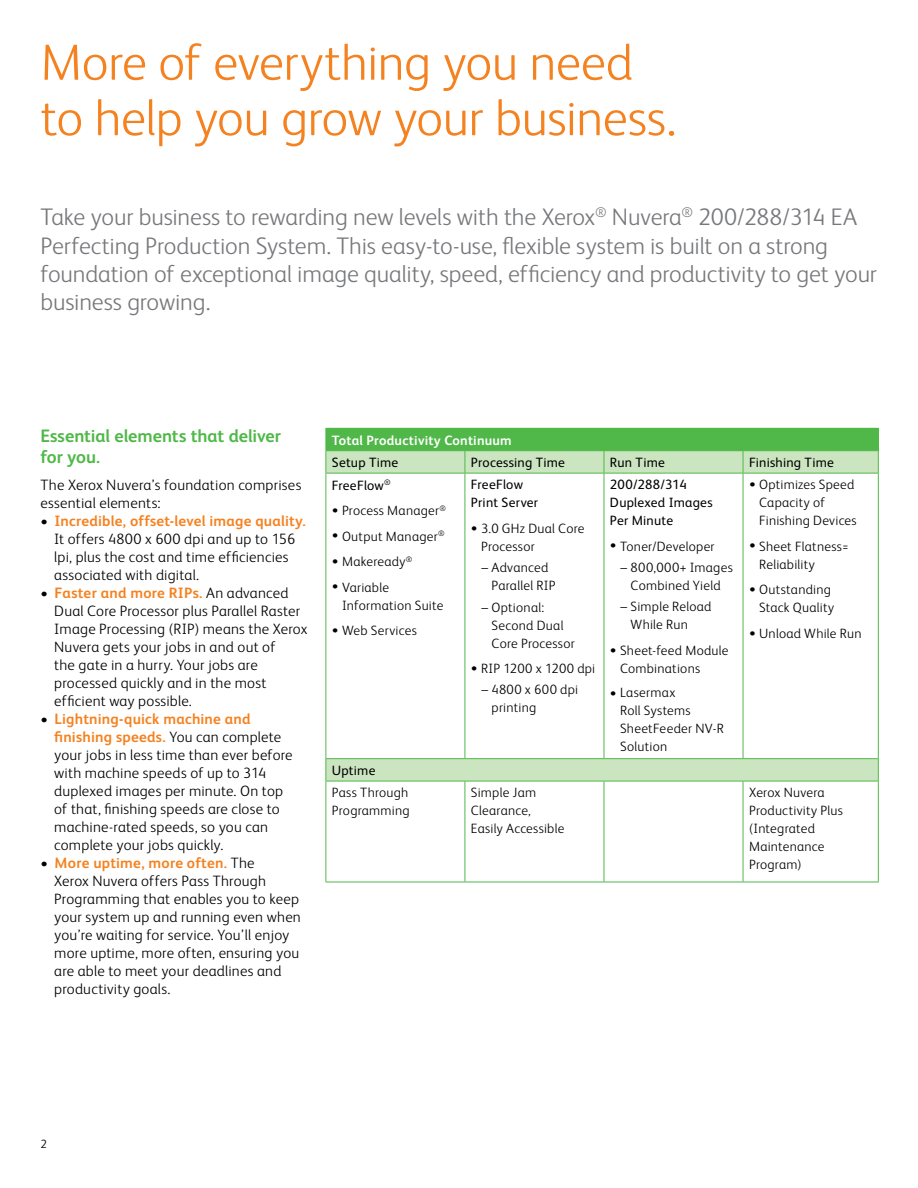
<style>
.page{position:relative;width:918px;height:1188px;background:#fff}
.page>*{position:absolute;margin:0;border:0;box-sizing:border-box;transform-origin:0 0}
.t1{font:300 51px/55.5px "Xerox Sans";letter-spacing:-.01em;color:#f58220}
.t2{font:300 24px/28.5px "Xerox Sans";letter-spacing:-.005em;color:#77787b}
.t3{font:700 18px/21px "Xerox Sans";letter-spacing:-.005em;color:#50b848}
.t4{font:300 15px/18px "Xerox Sans";letter-spacing:.015em;color:#000}
.t5{font:300 13.5px/18px "Xerox Sans";letter-spacing:.02em;color:#000}
.t6{font:13.5px/18px "Xerox Sans";letter-spacing:.015em;color:#000}
.t7{font:700 13.5px "Xerox Sans";letter-spacing:.015em;color:#fff}
.t8{font:300 12px "Xerox Sans";color:#000}
.s1{font-weight:700}
.s2{font-weight:700;color:#f58220}
</style>
<div class="page">
<div style="left:326px;top:428px;width:552px;height:23px;background:#50b848"></div>
<svg style="left:327px;top:451px;width:551px;height:330px"></svg>
<hr style="left:743px;top:428px;width:136px;height:1px;background:#50b848">
<svg style="left:326px;top:451px;width:1px;height:22px"></svg>
<svg style="left:465px;top:451px;width:1px;height:22px"></svg>
<svg style="left:604px;top:451px;width:1px;height:22px"></svg>
<svg style="left:743px;top:451px;width:1px;height:22px"></svg>
<svg style="left:878px;top:429px;width:1px;height:44px"></svg>
<hr style="left:326px;top:473px;width:139px;height:1px;background:#50b848">
<hr style="left:326px;top:473px;width:1px;height:285px;background:#50b848">
<hr style="left:465px;top:473px;width:139px;height:1px;background:#50b848">
<hr style="left:465px;top:473px;width:1px;height:285px;background:#50b848">
<hr style="left:604px;top:473px;width:139px;height:1px;background:#50b848">
<hr style="left:604px;top:473px;width:1px;height:285px;background:#50b848">
<hr style="left:743px;top:473px;width:136px;height:1px;background:#50b848">
<hr style="left:743px;top:473px;width:1px;height:285px;background:#50b848">
<hr style="left:878px;top:473px;width:1px;height:285px;background:#50b848">
<hr style="left:326px;top:758px;width:139px;height:1px;background:#50b848">
<svg style="left:326px;top:759px;width:1px;height:22px"></svg>
<hr style="left:465px;top:758px;width:139px;height:1px;background:#50b848">
<hr style="left:604px;top:758px;width:139px;height:1px;background:#50b848">
<hr style="left:743px;top:758px;width:136px;height:1px;background:#50b848">
<svg style="left:878px;top:759px;width:1px;height:22px"></svg>
<hr style="left:326px;top:781px;width:139px;height:1px;background:#50b848">
<hr style="left:326px;top:781px;width:1px;height:101px;background:#50b848">
<hr style="left:465px;top:781px;width:139px;height:1px;background:#50b848">
<hr style="left:465px;top:781px;width:1px;height:101px;background:#50b848">
<hr style="left:604px;top:781px;width:139px;height:1px;background:#50b848">
<hr style="left:604px;top:781px;width:1px;height:101px;background:#50b848">
<hr style="left:743px;top:781px;width:136px;height:1px;background:#50b848">
<hr style="left:743px;top:781px;width:1px;height:101px;background:#50b848">
<hr style="left:878px;top:781px;width:1px;height:101px;background:#50b848">
<hr style="left:326px;top:882px;width:139px;height:1px;background:#50b848">
<hr style="left:465px;top:882px;width:139px;height:1px;background:#50b848">
<hr style="left:604px;top:882px;width:139px;height:1px;background:#50b848">
<hr style="left:743px;top:882px;width:136px;height:1px;background:#50b848">
<h1 class="t1" style="left:40px;top:32px;width:637px">More of everything you need to help you grow your business.</h1>
<p class="t2" style="left:40px;top:201px;width:838px">Take your business to rewarding new levels with the Xerox<sup>®</sup> Nuvera<sup>®</sup> 200/288/314 EA Perfecting Production System. This easy-to-use, flexible system is built on a strong foundation of exceptional image quality, speed, efficiency and productivity to get your business growing.</p>
<p class="t3" style="left:40px;top:424px;width:242px">Essential elements that deliver for you.</p>
<p class="t4" style="left:40px;top:475px;width:262px">The Xerox Nuvera’s foundation comprises essential elements:</p>
<p class="t4" style="left:54px;top:511px;width:253px;text-indent:-14px"><span class="s1">•</span> <span class="s2">Incredible, offset-level image quality.<br></span>It offers 4800 x 600 dpi and up to 156 lpi, plus the cost and time efficiencies associated with digital.</p>
<p class="t4" style="left:54px;top:583px;width:255px;text-indent:-14px"><span class="s1">•</span> <span class="s2">Faster and more RIPs.</span> An advanced Dual Core Processor plus Parallel Raster Image Processing (RIP) means the Xerox Nuvera gets your jobs in and out of<br>the gate in a hurry. Your jobs are processed quickly and in the most efficient way possible.</p>
<p class="t4" style="left:54px;top:709px;width:240px;text-indent:-14px"><span class="s1">•</span> <span class="s2">Lightning-quick machine and finishing speeds.</span> You can complete your jobs in less time than ever before with machine speeds of up to 314 duplexed images per minute. On top of that, finishing speeds are close to machine-rated speeds, so you can complete your jobs quickly.</p>
<p class="t4" style="left:54px;top:853px;width:248px;text-indent:-14px"><span class="s1">•</span> <span class="s2">More uptime, more often.</span> The<br>Xerox Nuvera offers Pass Through Programming that enables you to keep your system up and running even when you’re waiting for service. You’ll enjoy more uptime, more often, ensuring you are able to meet your deadlines and productivity goals.</p>
<p class="t7" style="left:332px;top:431px;width:181px">Total Productivity Continuum</p>
<p class="t6" style="left:332px;top:453px;width:68px">Setup Time</p>
<p class="t6" style="left:471px;top:453px;width:96px">Processing Time</p>
<p class="t6" style="left:610px;top:453px;width:56px">Run Time</p>
<p class="t6" style="left:749px;top:453px;width:86px">Finishing Time</p>
<p class="t6" style="left:332px;top:475px;width:60px">FreeFlow<sup>®</sup></p>
<p class="t5" style="left:332px;top:501px;width:116px">• Process Manager<sup>®</sup></p>
<p class="t5" style="left:332px;top:526px;width:114px">• Output Manager<sup>®</sup></p>
<p class="t5" style="left:332px;top:552px;width:82px">• Makeready<sup>®</sup></p>
<p class="t5" style="left:342px;top:577px;width:103px;text-indent:-10px">• Variable<br>Information Suite</p>
<p class="t5" style="left:332px;top:621px;width:87px">• Web Services</p>
<p class="t5" style="left:759px;top:475px;width:99px;text-indent:-10px">• Optimizes Speed<br>Capacity of<br>Finishing Devices</p>
<p class="t5" style="left:759px;top:537px;width:91px;text-indent:-10px">• Sheet Flatness=<br>Reliability</p>
<p class="t5" style="left:749px;top:580px;width:87px;text-align:right">• Outstanding<br>Stack Quality</p>
<p class="t5" style="left:749px;top:624px;width:114px">• Unload While Run</p>
<p class="t6" style="left:471px;top:475px;width:69px">FreeFlow<br>Print Server</p>
<p class="t5" style="left:481px;top:519px;width:105px;text-indent:-10px">• 3.0 GHz Dual Core<br>Processor</p>
<p class="t5" style="left:492px;top:558px;width:65px;text-indent:-10px">– Advanced<br>Parallel RIP</p>
<p class="t5" style="left:492px;top:597px;width:85px;text-indent:-10px">– Optional:<br>Second Dual<br>Core Processor</p>
<p class="t5" style="left:471px;top:659px;width:126px">• RIP 1200 x 1200 dpi</p>
<p class="t5" style="left:492px;top:680px;width:88px;text-indent:-10px">– 4800 x 600 dpi printing</p>
<p class="t6" style="left:610px;top:475px;width:104px">200/288/314<br>Duplexed Images<br>Per Minute</p>
<p class="t5" style="left:610px;top:537px;width:106px">• Toner/Developer</p>
<p class="t5" style="left:621px;top:558px;width:114px;text-align:center">– 800,000+ Images<br>Combined Yield</p>
<p class="t5" style="left:631px;top:597px;width:82px;text-indent:-10px">– Simple Reload<br>While Run</p>
<p class="t5" style="left:620px;top:641px;width:110px;text-indent:-10px">• Sheet-feed Module<br>Combinations</p>
<p class="t5" style="left:620px;top:683px;width:105px;text-indent:-10px">• Lasermax<br>Roll Systems<br>SheetFeeder NV-R<br>Solution</p>
<p class="t6" style="left:332px;top:761px;width:45px">Uptime</p>
<p class="t5" style="left:332px;top:783px;width:79px">Pass Through<br>Programming</p>
<p class="t5" style="left:471px;top:783px;width:95px">Simple Jam<br>Clearance,<br>Easily Accessible</p>
<p class="t5" style="left:749px;top:783px;width:95px">Xerox Nuvera<br>Productivity Plus (Integrated<br>Maintenance<br>Program)</p>
<p class="t8" style="left:40px;top:1136px;width:8px">2</p>
</div>
